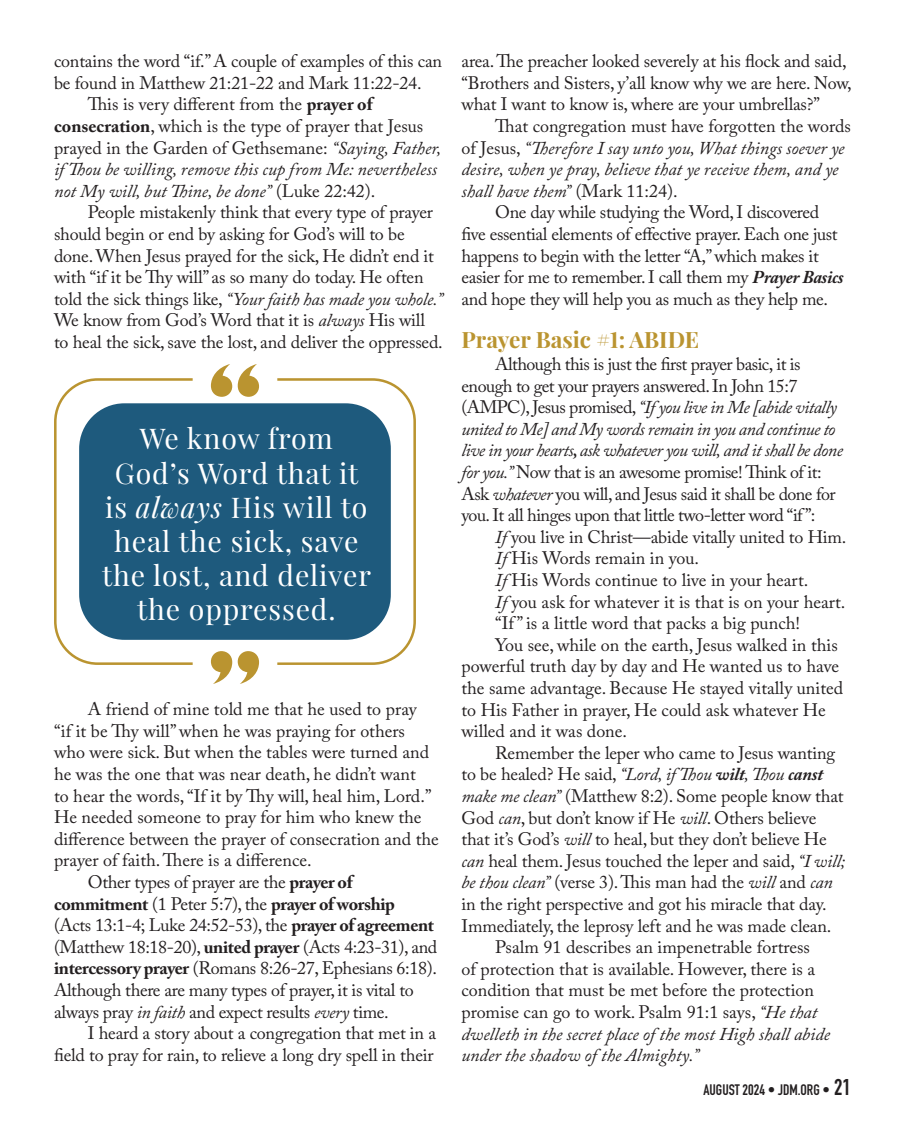
<style>
.page{position:relative;width:905px;height:1134px;background:#fff}
.page>*{position:absolute;margin:0;border:0;box-sizing:border-box;transform-origin:0 0}
.t1{font:28.5px/34.2px "Playfair Display";letter-spacing:.03em;color:#fff;text-align:center}
.t2{font:700 22.5px "Playfair Display";color:#ba9430}
.endnote_text{font:18px/21.6px "Adobe Caslon Pro";letter-spacing:-.01em;color:#231f20}
.endnote_text-2{font:18px/21.6px "Adobe Caslon Pro";letter-spacing:-.03em;color:#231f20}
.Body_Text_Indent{font:18px/21.6px "Adobe Caslon Pro";letter-spacing:-.01em;color:#231f20;text-align:right}
.t3{font:italic 18px/21.6px "Adobe Caslon Pro";color:#231f20}
.t4{font:700 15px "DIN Condensed";color:#231f20}
.s1{font-weight:700}
.s2{font-style:italic}
.s3{font-style:normal}
.s4{font-weight:700;font-style:italic}
.s5{font-size:22.5px}
</style>
<div class="page">
<hr style="left:0;top:0;width:1px;height:1078px;background:#bfced1">
<svg style="left:54px;top:378px;width:139px;height:287px"></svg>
<svg style="left:277px;top:378px;width:139px;height:287px"></svg>
<svg style="left:211px;top:364px;width:21px;height:33px"></svg>
<svg style="left:238px;top:364px;width:21px;height:33px"></svg>
<svg style="left:211px;top:651px;width:21px;height:33px"></svg>
<svg style="left:238px;top:651px;width:21px;height:33px"></svg>
<div style="left:79px;top:403px;width:312px;height:237px;background:#1e5a7d;border-radius:45px"></div>
<p class="endnote_text" style="left:54px;top:50px;width:389px">contains the word “if.” A couple of examples of this can be found in Matthew 21:21-22 and Mark 11:22-24.</p>
<p class="endnote_text" style="left:54px;top:93px;width:389px;text-indent:34px">This is very different from the <span class="s1">prayer of consecration</span>, which is the type of prayer that Jesus prayed in the Garden of Gethsemane: <span class="s2">“Saying, Father, if Thou be willing, remove this cup from Me: nevertheless not My will, but Thine, be done”</span> (Luke 22:42).</p>
<p class="endnote_text" style="left:54px;top:201px;width:391px;text-indent:34px">People mistakenly think that every type of prayer should begin or end by asking for God’s will to be done. When Jesus prayed for the sick, He didn’t end it with “if it be Thy will” as so many do today. He often told the sick things like, <span class="s2">“Your faith has made you whole.” </span>We know from God’s Word that it is <span class="s2">always</span> His will to heal the sick, save the lost, and deliver the oppressed.</p>
<p class="t1" style="left:102px;top:421px;width:270px">We know from<br>God’s Word that it is <span class="s2">always</span> His will to heal the sick, save the lost, and deliver the oppressed.</p>
<p class="endnote_text" style="left:54px;top:698px;width:386px;text-indent:34px">A friend of mine told me that he used to pray<br>“if it be Thy will” when he was praying for others who were sick. But when the tables were turned and he was the one that was near death, he didn’t want<br>to hear the words, “If it by Thy will, heal him, Lord.” He needed someone to pray for him who knew the difference between the prayer of consecration and the prayer of faith. There is a difference.</p>
<p class="endnote_text" style="left:54px;top:871px;width:385px;text-indent:34px">Other types of prayer are the <span class="s1">prayer of commitment</span> (1 Peter 5:7), the <span class="s1">prayer of worship<br></span>(Acts 13:1-4; Luke 24:52-53), the <span class="s1">prayer of agreement </span>(Matthew 18:18-20), <span class="s1">united prayer</span> (Acts 4:23-31), and <span class="s1">intercessory prayer</span> (Romans 8:26-27, Ephesians 6:18).<br>Although there are many types of prayer, it is vital to always pray <span class="s2">in faith</span> and expect results <span class="s2">every</span> time.</p>
<p class="Body_Text_Indent" style="left:54px;top:1022px;width:383px">I heard a story about a congregation that met in a field to pray for rain, to relieve a long dry spell in their</p>
<p class="Body_Text_Indent" style="left:461px;top:50px;width:392px;text-align:left">area. The preacher looked severely at his flock and said, “Brothers and Sisters, y’all know why we are here. Now, what I want to know is, where are your umbrellas?”</p>
<p class="t3" style="left:461px;top:115px;width:391px;text-indent:34px"><span class="s3">That congregation must have forgotten the words of Jesus,</span> “Therefore I say unto you, What things soever ye desire, when ye pray, believe that ye receive them, and ye shall have them” <span class="s3">(Mark 11:24).</span></p>
<p class="endnote_text" style="left:461px;top:201px;width:383px;text-indent:34px">One day while studying the Word, I discovered five essential elements of effective prayer. Each one just happens to begin with the letter “A,” which makes it easier for me to remember. I call them my <span class="s4">Prayer Basics </span>and hope they will help you as much as they help me.</p>
<p class="t2" style="left:461px;top:326px;width:239px">Prayer Basic #1: ABIDE</p>
<p class="endnote_text-2" style="left:461px;top:353px;width:383px;text-indent:34px">Although this is just the first prayer basic, it is enough to get your prayers answered. In John 15:7 (AMPC), Jesus promised, <span class="s2">“If you live in Me [abide vitally united to Me] and My words remain in you and continue to live in your hearts</span><span class="s4">,</span> <span class="s2">ask whatever you will, and it shall be done for you.”</span> Now that is an awesome promise! Think of it:<br>Ask <span class="s2">whatever</span> you will, and Jesus said it shall be done for you. It all hinges upon that little two-letter word “if”:</p>
<p class="endnote_text" style="left:495px;top:526px;width:352px"><span class="s2">If</span> you live in Christ—abide vitally united to Him.</p>
<p class="endnote_text" style="left:495px;top:547px;width:205px"><span class="s2">If</span> His Words remain in you.</p>
<p class="endnote_text" style="left:495px;top:569px;width:314px"><span class="s2">If</span> His Words continue to live in your heart.</p>
<p class="endnote_text" style="left:495px;top:591px;width:351px"><span class="s2">If</span> you ask for whatever it is that is on your heart.</p>
<p class="endnote_text" style="left:495px;top:612px;width:306px">“If ” is a little word that packs a big punch!</p>
<p class="endnote_text" style="left:461px;top:634px;width:383px;text-indent:34px">You see, while on the earth, Jesus walked in this powerful truth day by day and He wanted us to have the same advantage. Because He stayed vitally united to His Father in prayer, He could ask whatever He willed and it was done.</p>
<p class="endnote_text" style="left:461px;top:742px;width:385px;text-indent:34px">Remember the leper who came to Jesus wanting to be healed? He said, <span class="s2">“Lord, if Thou</span> <span class="s4">wilt</span><span class="s2">, Thou</span> <span class="s4">canst </span><span class="s2">make me clean”</span> (Matthew 8:2). Some people know that God <span class="s2">can</span>, but don’t know if He <span class="s2">will</span>. Others believe that it’s God’s <span class="s2">will</span> to heal, but they don’t believe He <span class="s2">can</span> heal them. Jesus touched the leper and said, <span class="s2">“I will; be thou clean”</span> (verse 3). This man had the <span class="s2">will</span> and <span class="s2">can </span>in the right perspective and got his miracle that day.<br>Immediately, the leprosy left and he was made clean.</p>
<p class="endnote_text" style="left:461px;top:936px;width:370px;text-indent:34px">Psalm 91 describes an impenetrable fortress<br>of protection that is available. However, there is a condition that must be met before the protection promise can go to work. Psalm 91:1 says, <span class="s2">“He that dwelleth in the secret place of the most High shall abide under the shadow of the Almighty.”</span></p>
<p class="t4" style="left:703px;top:1079px;width:149px">AUGUST 2024 • JDM.ORG • <span class="s5">21</span></p>
</div>
